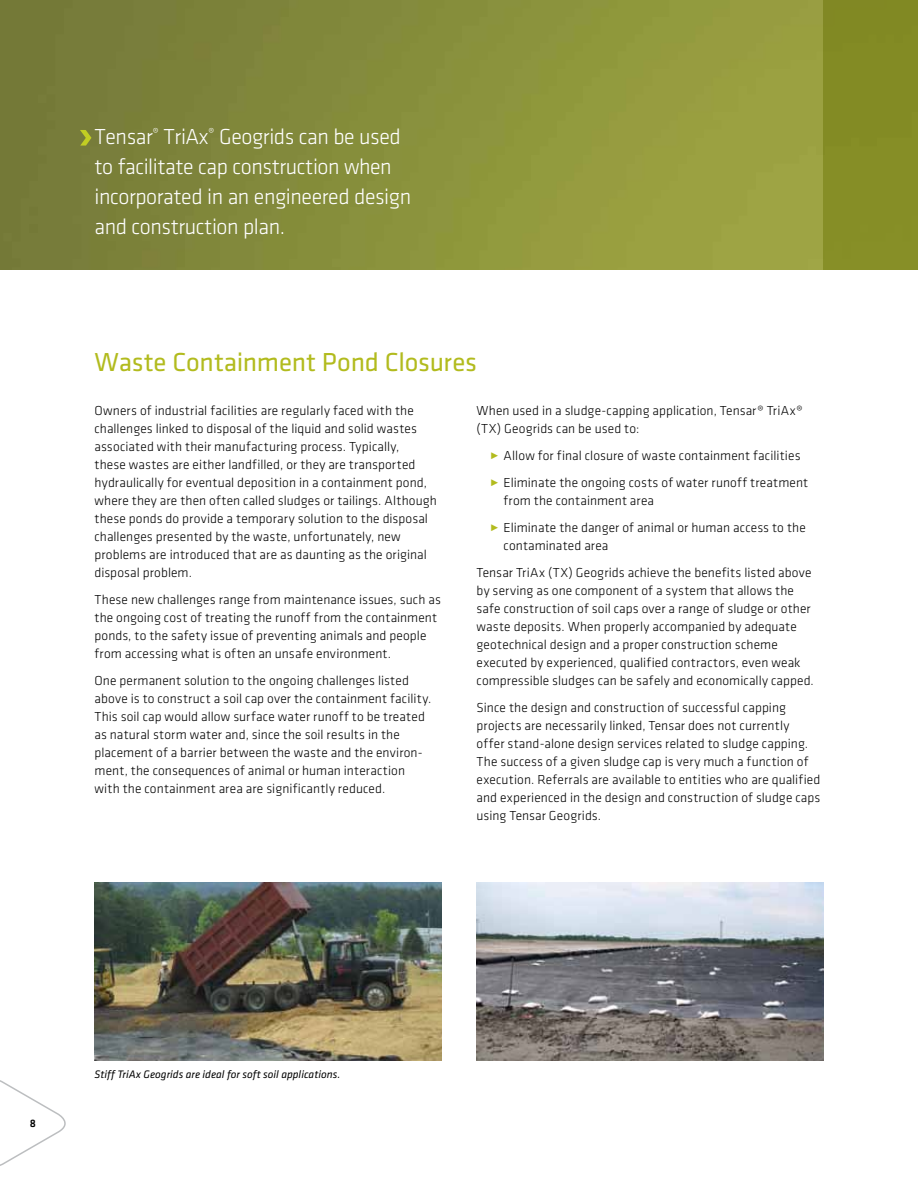
<style>
.page{position:relative;width:918px;height:1188px;background:#fff}
.page>*{position:absolute;margin:0;border:0;box-sizing:border-box;transform-origin:0 0}
.t1{font:27px "Klavika";letter-spacing:-.01em;color:#b2bb1e}
.t2{font:300 22.5px/30px "Klavika";letter-spacing:-.02em;color:#fff}
.t3{font:300 13.5px/18px "Klavika";letter-spacing:.01em;color:#000}
.t4{font:italic 11.25px "Klavika";color:#000}
.t5{font:500 11.25px "Klavika";color:#000}
.s1{color:#b2bb1e}
</style>
<div class="page">
<img style="left:0;top:0;width:823px;height:270px">
<svg style="left:0;top:1080px;width:66px;height:86px"></svg>
<img style="left:94px;top:882px;width:347px;height:179px">
<img style="left:477px;top:882px;width:347px;height:179px">
<svg style="left:80px;top:130px;width:11px;height:16px"></svg>
<div style="left:823px;top:0;width:95px;height:270px;background:#838b24"></div>
<h2 class="t2" style="left:94px;top:121px;width:318px">Tensar<sup>®</sup> TriAx<sup>®</sup> Geogrids can be used to facilitate cap construction when incorporated in an engineered design and construction plan.</h2>
<h1 class="t1" style="left:94px;top:345px;width:384px">Waste Containment Pond Closures</h1>
<p class="t3" style="left:94px;top:402px;width:344px">Owners of industrial facilities are regularly faced with the challenges linked to disposal of the liquid and solid wastes associated with their manufacturing process. Typically,<br>these wastes are either landfilled, or they are transported hydraulically for eventual deposition in a containment pond, where they are then often called sludges or tailings. Although these ponds do provide a temporary solution to the disposal challenges presented by the waste, unfortunately, new problems are introduced that are as daunting as the original disposal problem.</p>
<p class="t3" style="left:94px;top:590px;width:348px">These new challenges range from maintenance issues, such as the ongoing cost of treating the runoff from the containment ponds, to the safety issue of preventing animals and people from accessing what is often an unsafe environment.</p>
<p class="t3" style="left:94px;top:671px;width:338px">One permanent solution to the ongoing challenges listed above is to construct a soil cap over the containment facility.<br>This soil cap would allow surface water runoff to be treated as natural storm water and, since the soil results in the placement of a barrier between the waste and the environ&shy;ment, the consequences of animal or human interaction with the containment area are significantly reduced.</p>
<p class="t3" style="left:477px;top:401px;width:328px">When used in a sludge-capping application, Tensar® TriAx® (TX) Geogrids can be used to:</p>
<p class="t3" style="left:490px;top:442px;width:320px;line-height:27px"><span class="s1">˴</span> Allow for final closure of waste containment facilities <span class="s1">˴</span> Eliminate the ongoing costs of water runoff treatment</p>
<p class="t3" style="left:490px;top:487px;width:317px;line-height:27px;text-indent:14px">from the containment area<br><span class="s1">˴</span> Eliminate the danger of animal or human access to the</p>
<p class="t3" style="left:477px;top:532px;width:337px;line-height:27px;text-indent:27px">contaminated area<br>Tensar TriAx (TX) Geogrids achieve the benefits listed above</p>
<p class="t3" style="left:477px;top:581px;width:339px">by serving as one component of a system that allows the safe construction of soil caps over a range of sludge or other waste deposits. When properly accompanied by adequate geotechnical design and a proper construction scheme executed by experienced, qualified contractors, even weak compressible sludges can be safely and economically capped.</p>
<p class="t3" style="left:477px;top:698px;width:345px">Since the design and construction of successful capping projects are necessarily linked, Tensar does not currently offer stand-alone design services related to sludge capping.<br>The success of a given sludge cap is very much a function of execution. Referrals are available to entities who are qualified and experienced in the design and construction of sludge caps using Tensar Geogrids.</p>
<p class="t5" style="left:30px;top:1116px;width:8px">8</p>
<p class="t4" style="left:94px;top:1067px;width:247px">Stiff TriAx Geogrids are ideal for soft soil applications.</p>
</div>
